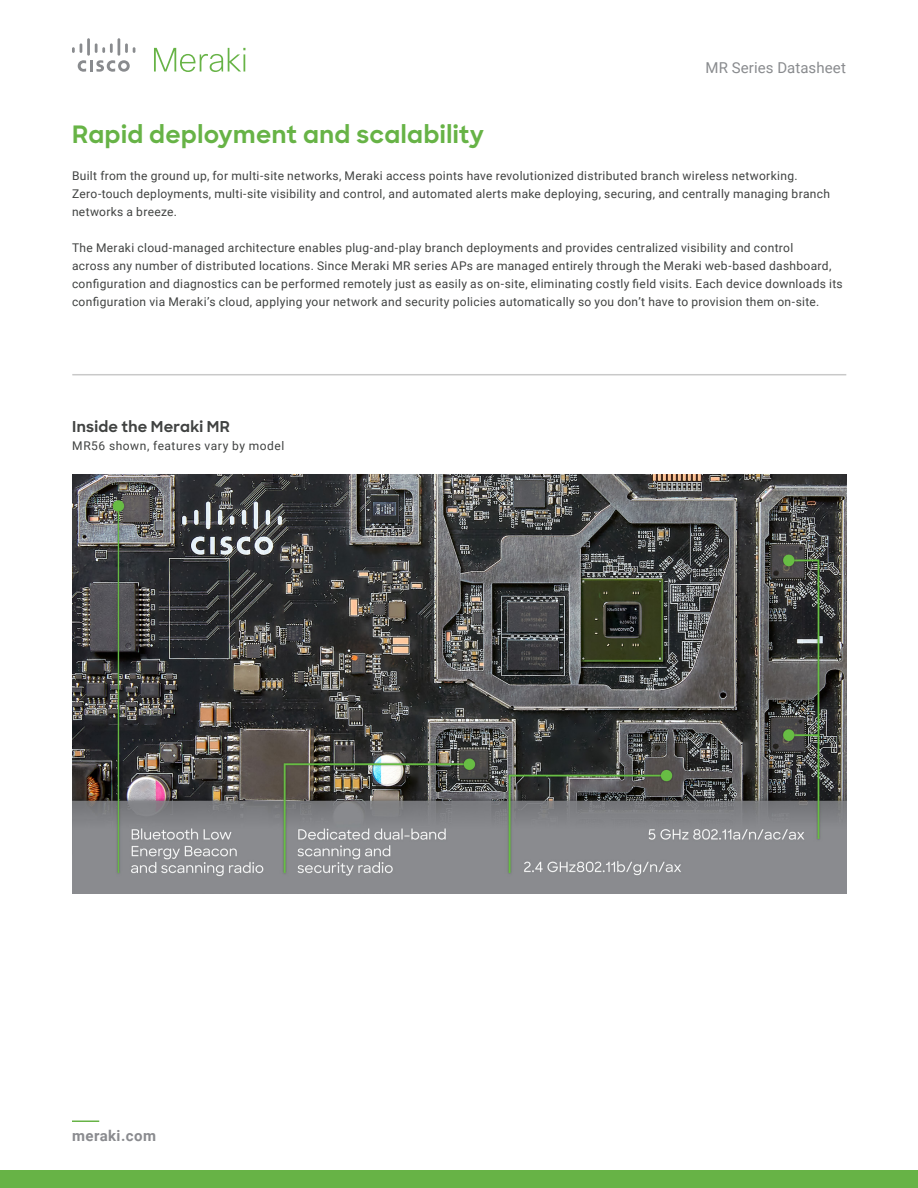
<style>
.page{position:relative;width:918px;height:1188px;background:#fff}
.page>*{position:absolute;margin:0;border:0;box-sizing:border-box;transform-origin:0 0}
.t1{font:700 24px "Sharp Sans";letter-spacing:.02em;color:#67b346}
.t2{font:700 15px "Sharp Sans";letter-spacing:.015em;color:#404241}
.t3{font:15px "Roboto";letter-spacing:.01em;color:#898b8e}
.t4{font:700 15px "Roboto";letter-spacing:.03em;color:#8a8b8f}
.Paragraph_-_Small{font:12px/18px "Roboto";letter-spacing:.025em;color:#404241}
.Paragraph_-_Small-2{font:12px "Roboto";letter-spacing:.045em;color:#404241}
</style>
<div class="page">
<div style="left:0;top:1170px;width:918px;height:18px;background:#67b346"></div>
<hr style="left:72px;top:1120px;width:27px;height:2px;background:#67b346">
<hr style="left:72px;top:374px;width:774px;height:1px;background:#c9c9c9">
<svg style="left:72px;top:38px;width:63px;height:34px"></svg>
<svg style="left:154px;top:48px;width:91px;height:24px"></svg>
<img style="left:73px;top:474px;width:773px;height:420px">
<p class="t3" style="left:705px;top:57px;width:142px">MR Series Datasheet</p>
<h2 class="t1" style="left:72px;top:116px;width:414px">Rapid deployment and scalability</h2>
<p class="Paragraph_-_Small" style="left:72px;top:166px;width:760px">Built from the ground up, for multi-site networks, Meraki access points have revolutionized distributed branch wireless networking.<br>Zero-touch deployments, multi-site visibility and control, and automated alerts make deploying, securing, and centrally managing branch networks a breeze.</p>
<p class="Paragraph_-_Small" style="left:72px;top:238px;width:772px">The Meraki cloud-managed architecture enables plug-and-play branch deployments and provides centralized visibility and control<br>across any number of distributed locations. Since Meraki MR series APs are managed entirely through the Meraki web-based dashboard, configuration and diagnostics can be performed remotely just as easily as on-site, eliminating costly field visits. Each device downloads its configuration via Meraki’s cloud, applying your network and security policies automatically so you don’t have to provision them on-site.</p>
<h4 class="t2" style="left:72px;top:416px;width:159px">Inside the Meraki MR</h4>
<p class="Paragraph_-_Small-2" style="left:72px;top:438px;width:214px">MR56 shown, features vary by model</p>
<p class="t4" style="left:72px;top:1125px;width:86px">meraki.com</p>
</div>
